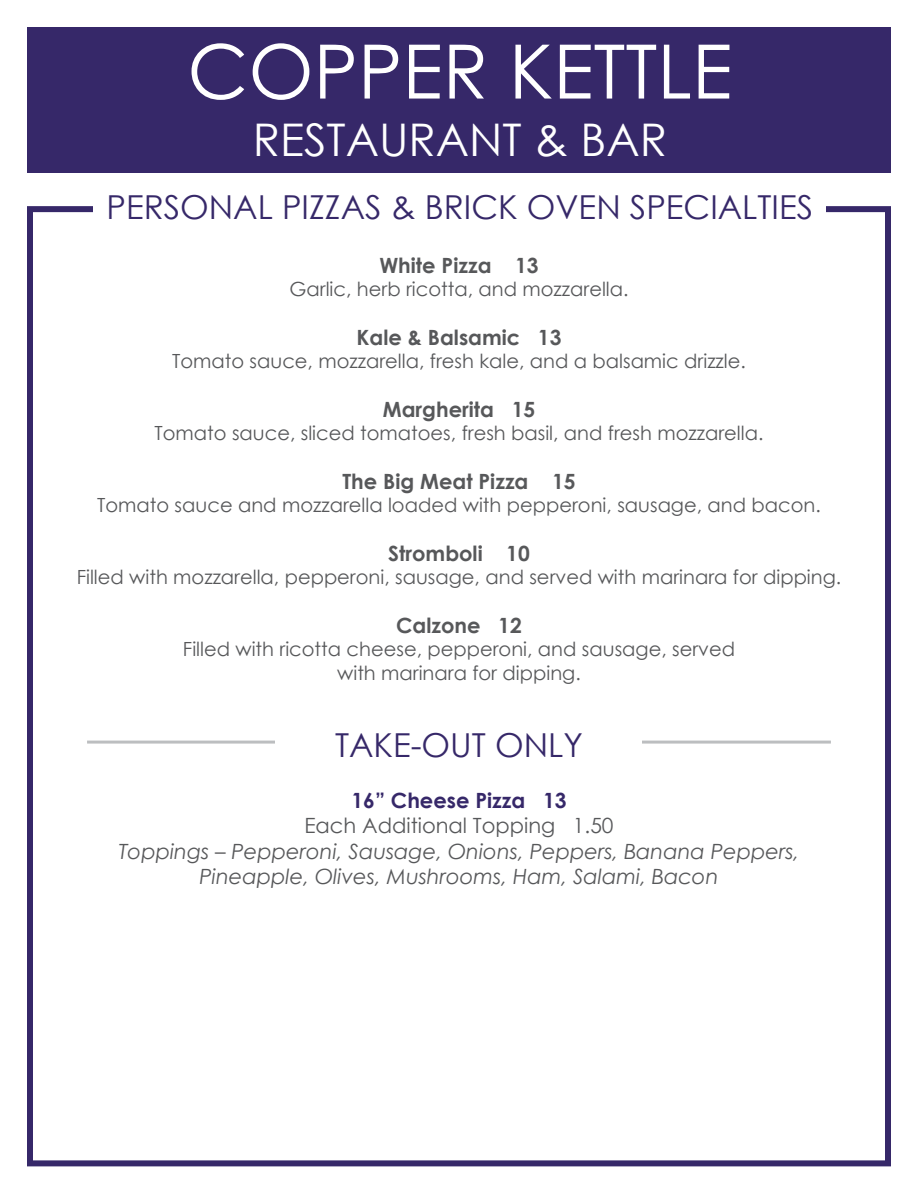
<style>
.page{position:relative;width:918px;height:1188px;background:#fff}
.page>*{position:absolute;margin:0;border:0;box-sizing:border-box;transform-origin:0 0}
.t1{font:75px "Century Gothic";color:#fff}
.t2{font:45px "Century Gothic";color:#fff}
.t3{font:33px "Century Gothic";color:#362869}
.t4{font:italic 21px/25.2px "Century Gothic";color:#57585a;text-align:center}
.t5{font:700 21px "Century Gothic";color:#57585a}
.t6{font:700 21px "Century Gothic";color:#362869}
.t7{font:19.5px/23.4px "Century Gothic";color:#57585a;text-align:center}
.s1{font-style:normal}
</style>
<div class="page">
<div style="left:27px;top:27px;width:864px;height:146px;background:#362869"></div>
<div style="left:27px;top:206px;width:864px;height:960px;border:6px solid #362869"></div>
<div style="left:94px;top:194px;width:732px;height:73px;background:#fff"></div>
<hr style="left:87px;top:741px;width:744px;height:3px;background:#bcbec0">
<div style="left:276px;top:732px;width:366px;height:73px;background:#fff"></div>
<p class="t1" style="left:187px;top:19px;width:546px">COPPER KETTLE</p>
<p class="t2" style="left:253px;top:108px;width:416px">RESTAURANT &amp; BAR</p>
<p class="t3" style="left:107px;top:184px;width:708px">PERSONAL PIZZAS &amp; BRICK OVEN SPECIALTIES</p>
<p class="t5" style="left:379px;top:249px;width:161px">White Pizza 13</p>
<p class="t7" style="left:289px;top:277px;width:341px">Garlic, herb ricotta, and mozzarella.</p>
<p class="t5" style="left:357px;top:321px;width:206px">Kale &amp; Balsamic 13</p>
<p class="t7" style="left:172px;top:349px;width:575px">Tomato sauce, mozzarella, fresh kale, and a balsamic drizzle.</p>
<p class="t5" style="left:383px;top:393px;width:154px">Margherita 15</p>
<p class="t7" style="left:155px;top:421px;width:610px">Tomato sauce, sliced tomatoes, fresh basil, and fresh mozzarella.</p>
<p class="t5" style="left:342px;top:465px;width:235px">The Big Meat Pizza 15</p>
<p class="t7" style="left:97px;top:493px;width:725px">Tomato sauce and mozzarella loaded with pepperoni, sausage, and bacon.</p>
<p class="t5" style="left:388px;top:537px;width:143px">Stromboli 10</p>
<p class="t7" style="left:77px;top:565px;width:766px">Filled with mozzarella, pepperoni, sausage, and served with marinara for dipping.</p>
<p class="t5" style="left:396px;top:609px;width:127px">Calzone 12</p>
<p class="t7" style="left:183px;top:637px;width:554px">Filled with ricotta cheese, pepperoni, and sausage, served with marinara for dipping.</p>
<p class="t3" style="left:335px;top:722px;width:249px">TAKE-OUT ONLY</p>
<p class="t6" style="left:351px;top:785px;width:217px">16” Cheese Pizza 13</p>
<p class="t4" style="left:119px;top:813px;width:682px"><span class="s1">Each Additional Topping 1.50<br></span>Toppings – Pepperoni, Sausage, Onions, Peppers, Banana Peppers,<br>Pineapple, Olives, Mushrooms, Ham, Salami, Bacon</p>
</div>
